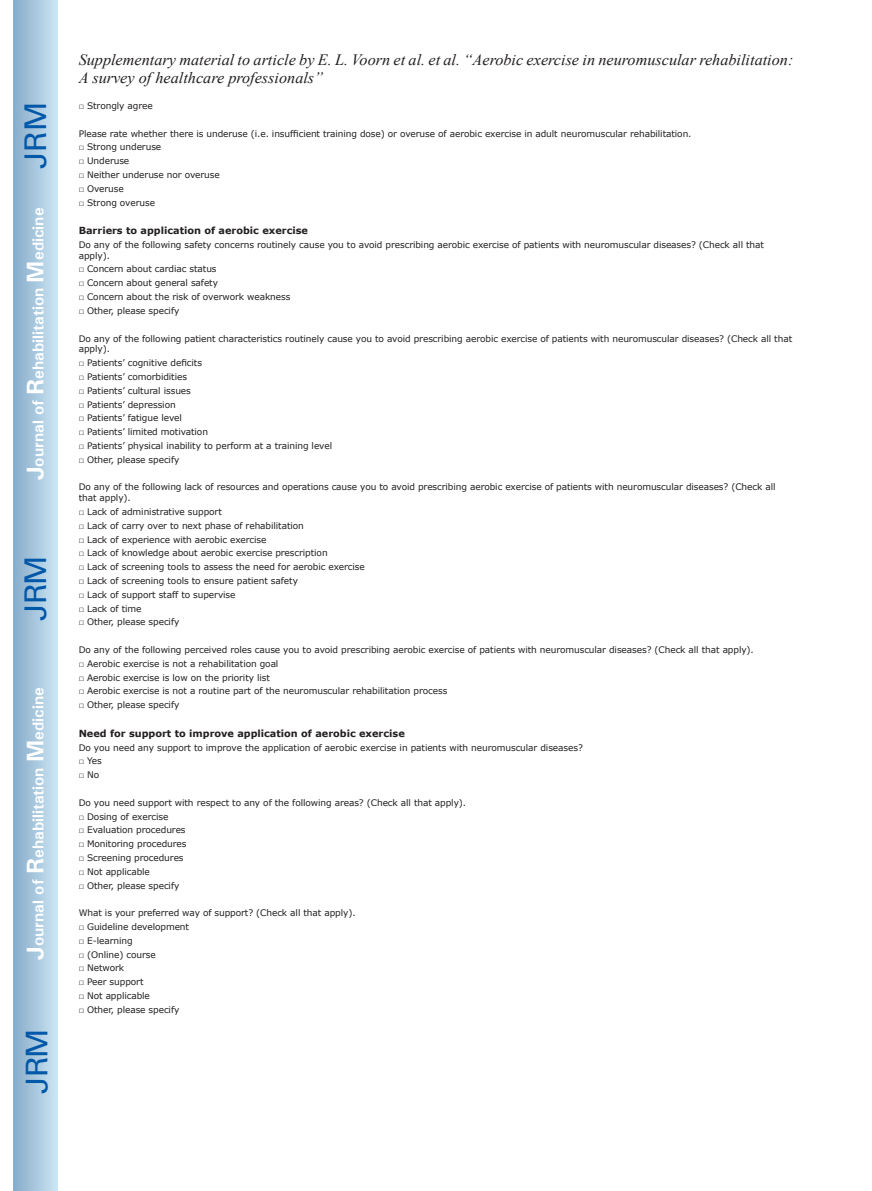
<style>
.page{position:relative;width:872px;height:1191px;background:#fff}
.page>*{position:absolute;margin:0;border:0;box-sizing:border-box;transform-origin:0 0}
.t1{font:30px "Univers";letter-spacing:-.03em;color:#0157a8}
.t2{font:italic 15.75px/18px "Times New Roman";color:#231f20}
.t3{font:700 15.75px "Univers";color:#fff}
.t4{font:700 9.75px "Verdana";color:#231f20}
.t5{font:9px/10.8px "Verdana";letter-spacing:-.01em;color:#231f20}
.s1{font-size:24px}
</style>
<div class="page">
<div style="left:14px;top:0;width:43px;height:1191px;background:linear-gradient(to right,#88acca,#cbe5f2)"></div>
<h1 class="t1" style="left:18px;top:169px;width:68px;rotate:-90deg">JRM</h1>
<h2 class="t3" style="left:28px;top:480px;width:274px;rotate:-90deg"><span class="s1">J</span>ournal of <span class="s1">R</span>ehabilitation <span class="s1">M</span>edicine</h2>
<h1 class="t1" style="left:18px;top:620px;width:67px;rotate:-90deg">JRM</h1>
<h2 class="t3" style="left:28px;top:959px;width:274px;rotate:-90deg"><span class="s1">J</span>ournal of <span class="s1">R</span>ehabilitation <span class="s1">M</span>edicine</h2>
<h1 class="t1" style="left:19px;top:1093px;width:67px;rotate:-90deg">JRM</h1>
<h2 class="t2" style="left:79px;top:50px;width:716px">Supplementary material to article by E. L. Voorn et al. et al. “Aerobic exercise in neuromuscular rehabilitation:<br>A survey of healthcare professionals”</h2>
<p class="t5" style="left:79px;top:100px;width:76px">□ Strongly agree</p>
<p class="t5" style="left:79px;top:128px;width:614px">Please rate whether there is underuse (i.e. insufficient training dose) or overuse of aerobic exercise in adult neuromuscular rehabilitation.</p>
<p class="t5" style="left:79px;top:142px;width:84px">□ Strong underuse</p>
<p class="t5" style="left:79px;top:156px;width:52px">□ Underuse</p>
<p class="t5" style="left:79px;top:169px;width:143px">□ Neither underuse nor overuse</p>
<p class="t5" style="left:79px;top:183px;width:47px">□ Overuse</p>
<p class="t5" style="left:79px;top:197px;width:78px">□ Strong overuse</p>
<p class="t4" style="left:79px;top:224px;width:231px">Barriers to application of aerobic exercise</p>
<p class="t5" style="left:79px;top:239px;width:687px">Do any of the following safety concerns routinely cause you to avoid prescribing aerobic exercise of patients with neuromuscular diseases? (Check all that apply).</p>
<p class="t5" style="left:79px;top:264px;width:139px">□ Concern about cardiac status</p>
<p class="t5" style="left:79px;top:278px;width:141px">□ Concern about general safety</p>
<p class="t5" style="left:79px;top:291px;width:213px">□ Concern about the risk of overwork weakness</p>
<p class="t5" style="left:79px;top:305px;width:102px">□ Other, please specify</p>
<p class="t5" style="left:79px;top:333px;width:715px">Do any of the following patient characteristics routinely cause you to avoid prescribing aerobic exercise of patients with neuromuscular diseases? (Check all that apply).</p>
<p class="t5" style="left:79px;top:357px;width:125px">□ Patients’ cognitive deficits</p>
<p class="t5" style="left:79px;top:371px;width:110px">□ Patients’ comorbidities</p>
<p class="t5" style="left:79px;top:385px;width:114px">□ Patients’ cultural issues</p>
<p class="t5" style="left:79px;top:399px;width:99px">□ Patients’ depression</p>
<p class="t5" style="left:79px;top:413px;width:105px">□ Patients’ fatigue level</p>
<p class="t5" style="left:79px;top:426px;width:131px">□ Patients’ limited motivation</p>
<p class="t5" style="left:79px;top:440px;width:255px">□ Patients’ physical inability to perform at a training level</p>
<p class="t5" style="left:79px;top:454px;width:102px">□ Other, please specify</p>
<p class="t5" style="left:79px;top:482px;width:698px">Do any of the following lack of resources and operations cause you to avoid prescribing aerobic exercise of patients with neuromuscular diseases? (Check all that apply).</p>
<p class="t5" style="left:79px;top:506px;width:145px">□ Lack of administrative support</p>
<p class="t5" style="left:79px;top:520px;width:227px">□ Lack of carry over to next phase of rehabilitation</p>
<p class="t5" style="left:79px;top:534px;width:189px">□ Lack of experience with aerobic exercise</p>
<p class="t5" style="left:79px;top:548px;width:250px">□ Lack of knowledge about aerobic exercise prescription</p>
<p class="t5" style="left:79px;top:561px;width:288px">□ Lack of screening tools to assess the need for aerobic exercise</p>
<p class="t5" style="left:79px;top:575px;width:221px">□ Lack of screening tools to ensure patient safety</p>
<p class="t5" style="left:79px;top:589px;width:158px">□ Lack of support staff to supervise</p>
<p class="t5" style="left:79px;top:603px;width:64px">□ Lack of time</p>
<p class="t5" style="left:79px;top:617px;width:102px">□ Other, please specify</p>
<p class="t5" style="left:79px;top:644px;width:676px">Do any of the following perceived roles cause you to avoid prescribing aerobic exercise of patients with neuromuscular diseases? (Check all that apply).</p>
<p class="t5" style="left:79px;top:658px;width:201px">□ Aerobic exercise is not a rehabilitation goal</p>
<p class="t5" style="left:79px;top:672px;width:193px">□ Aerobic exercise is low on the priority list</p>
<p class="t5" style="left:79px;top:686px;width:370px">□ Aerobic exercise is not a routine part of the neuromuscular rehabilitation process</p>
<p class="t5" style="left:79px;top:699px;width:102px">□ Other, please specify</p>
<p class="t4" style="left:79px;top:727px;width:328px">Need for support to improve application of aerobic exercise</p>
<p class="t5" style="left:79px;top:742px;width:506px">Do you need any support to improve the application of aerobic exercise in patients with neuromuscular diseases?</p>
<p class="t5" style="left:79px;top:756px;width:25px">□ Yes</p>
<p class="t5" style="left:79px;top:769px;width:22px">□ No</p>
<p class="t5" style="left:79px;top:797px;width:389px">Do you need support with respect to any of the following areas? (Check all that apply).</p>
<p class="t5" style="left:79px;top:811px;width:91px">□ Dosing of exercise</p>
<p class="t5" style="left:79px;top:825px;width:108px">□ Evaluation procedures</p>
<p class="t5" style="left:79px;top:838px;width:109px">□ Monitoring procedures</p>
<p class="t5" style="left:79px;top:852px;width:106px">□ Screening procedures</p>
<p class="t5" style="left:79px;top:866px;width:73px">□ Not applicable</p>
<p class="t5" style="left:79px;top:880px;width:102px">□ Other, please specify</p>
<p class="t5" style="left:79px;top:907px;width:278px">What is your preferred way of support? (Check all that apply).</p>
<p class="t5" style="left:79px;top:921px;width:112px">□ Guideline development</p>
<p class="t5" style="left:79px;top:935px;width:55px">□ E-learning</p>
<p class="t5" style="left:79px;top:949px;width:79px">□ (Online) course</p>
<p class="t5" style="left:79px;top:963px;width:47px">□ Network</p>
<p class="t5" style="left:79px;top:976px;width:66px">□ Peer support</p>
<p class="t5" style="left:79px;top:990px;width:73px">□ Not applicable</p>
<p class="t5" style="left:79px;top:1004px;width:102px">□ Other, please specify</p>
</div>
